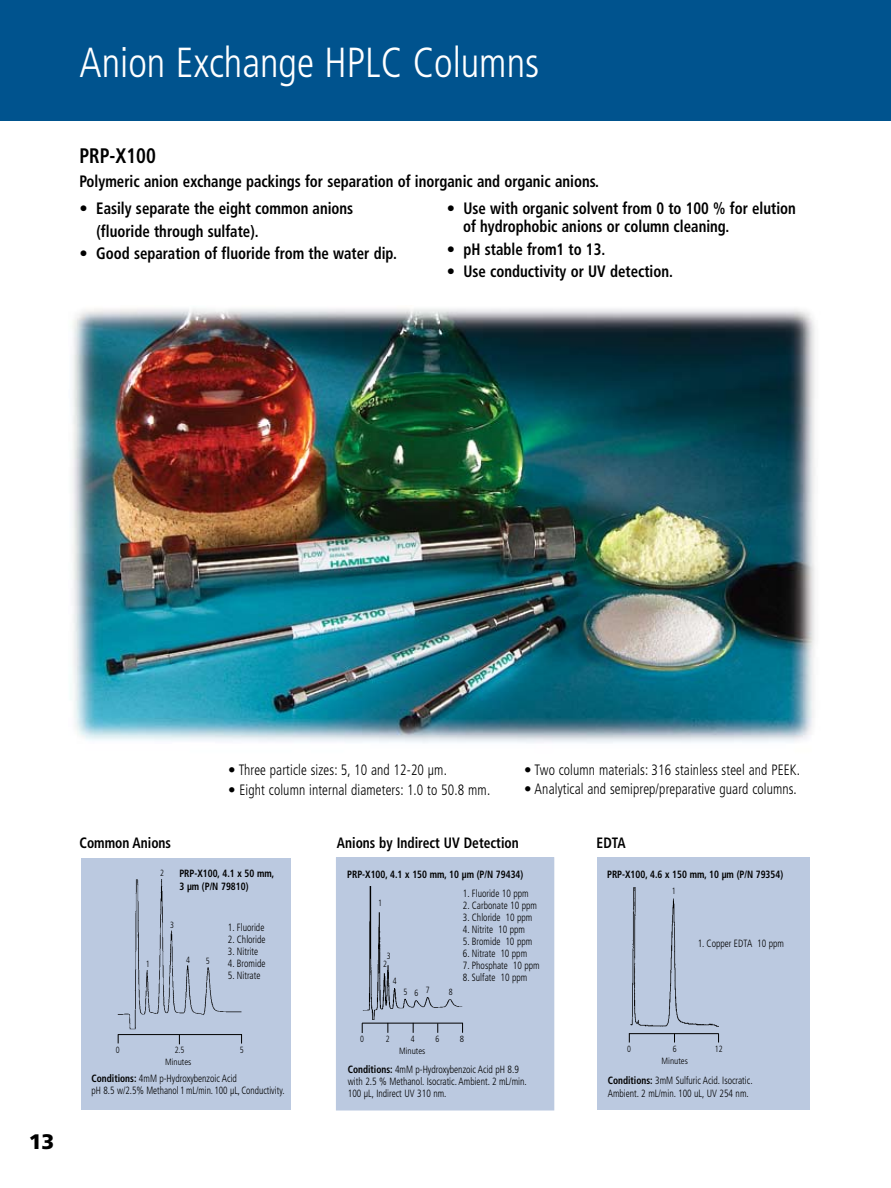
<style>
.page{position:relative;width:891px;height:1188px;background:#fff}
.page>*{position:absolute;margin:0;border:0;box-sizing:border-box;transform-origin:0 0}
.t1{font:300 condensed 42px "Frutiger";color:#fff;scale:.95 1}
.t2{font:700 condensed 21px "Frutiger";color:#000;scale:.9 1}
.t3{font:900 21px "Frutiger";color:#000}
.t4{font:700 condensed 16.5px/22.5px "Frutiger";color:#000}
.t5{font:700 condensed 16.5px "Frutiger";color:#000;scale:.9 1}
.t6{font:300 condensed 15px "Frutiger";letter-spacing:.01em;color:#000}
.t7{font:700 condensed 15px "Frutiger";color:#000;scale:.9 1}
.t8{font:300 condensed 10.5px/12.6px "Frutiger";color:#000;scale:.9 1}
.t9{font:700 condensed 10.5px/12.6px "Frutiger";color:#000;scale:.9 1}
.t10{font:300 condensed 9px "Frutiger";color:#000;scale:.9 1}
.t11{font:300 condensed 9px "Frutiger";color:#000}
.s1{font-weight:700}
</style>
<div class="page">
<div style="left:0;top:0;width:891px;height:122px;background:#00538e"></div>
<img style="left:72px;top:308px;width:743px;height:435px">
<div style="left:81px;top:858px;width:209px;height:252px;background:#bbc9e0"></div>
<img style="left:117px;top:879px;width:125px;height:151px">
<hr style="left:118px;top:1034px;width:124px;height:1px;background:#000">
<div style="left:598px;top:858px;width:212px;height:252px;background:#bbc9e0"></div>
<img style="left:630px;top:887px;width:89px;height:140px">
<hr style="left:629px;top:1033px;width:90px;height:1px;background:#000">
<div style="left:336px;top:858px;width:218px;height:252px;background:#bbc9e0"></div>
<img style="left:362px;top:886px;width:101px;height:134px">
<hr style="left:362px;top:1023px;width:101px;height:1px;background:#000">
<h1 class="t1" style="left:80px;top:38px;width:485px">Anion Exchange HPLC Columns</h1>
<h2 class="t2" style="left:80px;top:143px;width:86px">PRP-X100</h2>
<h3 class="t5" style="left:80px;top:172px;width:579px">Polymeric anion exchange packings for separation of inorganic and organic anions.</h3>
<h3 class="t4" style="left:96px;top:197px;width:258px;text-indent:-17px">• Easily separate the eight common anions (fluoride through sulfate).</h3>
<h3 class="t4" style="left:80px;top:242px;width:319px">• Good separation of fluoride from the water dip.</h3>
<h3 class="t4" style="left:463px;top:200px;width:334px;line-height:18px;text-indent:-16px">• Use with organic solvent from 0 to 100 % for elution of hydrophobic anions or column cleaning.</h3>
<h3 class="t4" style="left:447px;top:238px;width:160px">• pH stable from1 to 13.</h3>
<h3 class="t4" style="left:447px;top:260px;width:228px">• Use conductivity or UV detection.</h3>
<h2 class="t3" style="left:29px;top:1129px;width:27px">13</h2>
<h3 class="t6" style="left:228px;top:762px;width:220px">• Three particle sizes: 5, 10 and 12-20 µm.</h3>
<h3 class="t6" style="left:228px;top:781px;width:264px">• Eight column internal diameters: 1.0 to 50.8 mm.</h3>
<h3 class="t6" style="left:524px;top:761px;width:278px">• Two column materials: 316 stainless steel and PEEK.</h3>
<h3 class="t6" style="left:524px;top:781px;width:274px">• Analytical and semiprep/preparative guard columns.</h3>
<h3 class="t7" style="left:80px;top:834px;width:103px">Common Anions</h3>
<h3 class="t7" style="left:337px;top:834px;width:204px">Anions by Indirect UV Detection</h3>
<h3 class="t7" style="left:597px;top:834px;width:34px">EDTA</h3>
<p class="t10" style="left:146px;top:959px;width:6px">1</p>
<p class="t10" style="left:160px;top:868px;width:6px">2</p>
<p class="t9" style="left:179px;top:867px;width:107px">PRP-X100, 4.1 x 50 mm,<br>3 µm (P/N 79810)</p>
<p class="t10" style="left:170px;top:919px;width:6px">3</p>
<p class="t10" style="left:186px;top:954px;width:6px">4</p>
<p class="t10" style="left:206px;top:956px;width:6px">5</p>
<p class="t8" style="left:228px;top:922px;width:42px">1. Fluoride</p>
<p class="t8" style="left:228px;top:934px;width:43px">2. Chloride</p>
<p class="t8" style="left:228px;top:946px;width:35px">3. Nitrite</p>
<p class="t8" style="left:228px;top:958px;width:43px">4. Bromide</p>
<p class="t8" style="left:228px;top:970px;width:38px">5. Nitrate</p>
<p class="t9" style="left:347px;top:868px;width:197px">PRP-X100, 4.1 x 150 mm, 10 µm (P/N 79434)</p>
<p class="t10" style="left:378px;top:898px;width:6px">1</p>
<p class="t10" style="left:387px;top:951px;width:6px">3</p>
<p class="t10" style="left:383px;top:959px;width:6px">2</p>
<p class="t10" style="left:393px;top:975px;width:6px">4</p>
<p class="t8" style="left:463px;top:887px;width:75px">1. Fluoride 10 ppm</p>
<p class="t8" style="left:463px;top:899px;width:84px">2. Carbonate 10 ppm</p>
<p class="t8" style="left:463px;top:911px;width:79px">3. Chloride 10 ppm</p>
<p class="t8" style="left:463px;top:923px;width:71px">4. Nitrite 10 ppm</p>
<p class="t8" style="left:463px;top:935px;width:78px">5. Bromide 10 ppm</p>
<p class="t8" style="left:463px;top:947px;width:73px">6. Nitrate 10 ppm</p>
<p class="t8" style="left:463px;top:959px;width:87px">7. Phosphate 10 ppm</p>
<p class="t8" style="left:463px;top:971px;width:73px">8. Sulfate 10 ppm</p>
<p class="t9" style="left:607px;top:868px;width:197px">PRP-X100, 4.6 x 150 mm, 10 µm (P/N 79354)</p>
<p class="t10" style="left:672px;top:885px;width:6px">1</p>
<p class="t8" style="left:698px;top:937px;width:98px">1. Copper EDTA 10 ppm</p>
<p class="t10" style="left:403px;top:986px;width:31px">567</p>
<p class="t10" style="left:449px;top:987px;width:6px">8</p>
<p class="t10" style="left:116px;top:1045px;width:6px">0</p>
<p class="t10" style="left:175px;top:1045px;width:12px">2.5</p>
<p class="t10" style="left:240px;top:1045px;width:6px">5</p>
<p class="t11" style="left:165px;top:1057px;width:28px">Minutes</p>
<p class="t8" style="left:92px;top:1072px;width:216px"><span class="s1">Conditions:</span> 4mM p-Hydroxybenzoic Acid<br>pH 8.5 w/2.5% Methanol 1 mL/min. 100 µL,Conductivity.</p>
<p class="t10" style="left:360px;top:1034px;width:6px">0</p>
<p class="t10" style="left:386px;top:1034px;width:6px">2</p>
<p class="t10" style="left:411px;top:1034px;width:6px">4</p>
<p class="t10" style="left:436px;top:1034px;width:6px">6</p>
<p class="t11" style="left:460px;top:1034px;width:6px">8</p>
<p class="t11" style="left:399px;top:1046px;width:28px">Minutes</p>
<p class="t8" style="left:348px;top:1063px;width:200px;line-height:12px"><span class="s1">Conditions:</span> 4mM p-Hydroxybenzoic Acid pH 8.9 with 2.5 % Methanol. Isocratic. Ambient. 2 mL/min.<br>100 µL, Indirect UV 310 nm.</p>
<p class="t10" style="left:627px;top:1044px;width:6px">0</p>
<p class="t10" style="left:673px;top:1044px;width:6px">6</p>
<p class="t10" style="left:715px;top:1044px;width:10px">12</p>
<p class="t11" style="left:662px;top:1056px;width:28px">Minutes</p>
<p class="t8" style="left:608px;top:1074px;width:162px"><span class="s1">Conditions:</span> 3mM Sulfuric Acid. Isocratic.<br>Ambient. 2 mL/min. 100 uL, UV 254 nm.</p>
</div>
